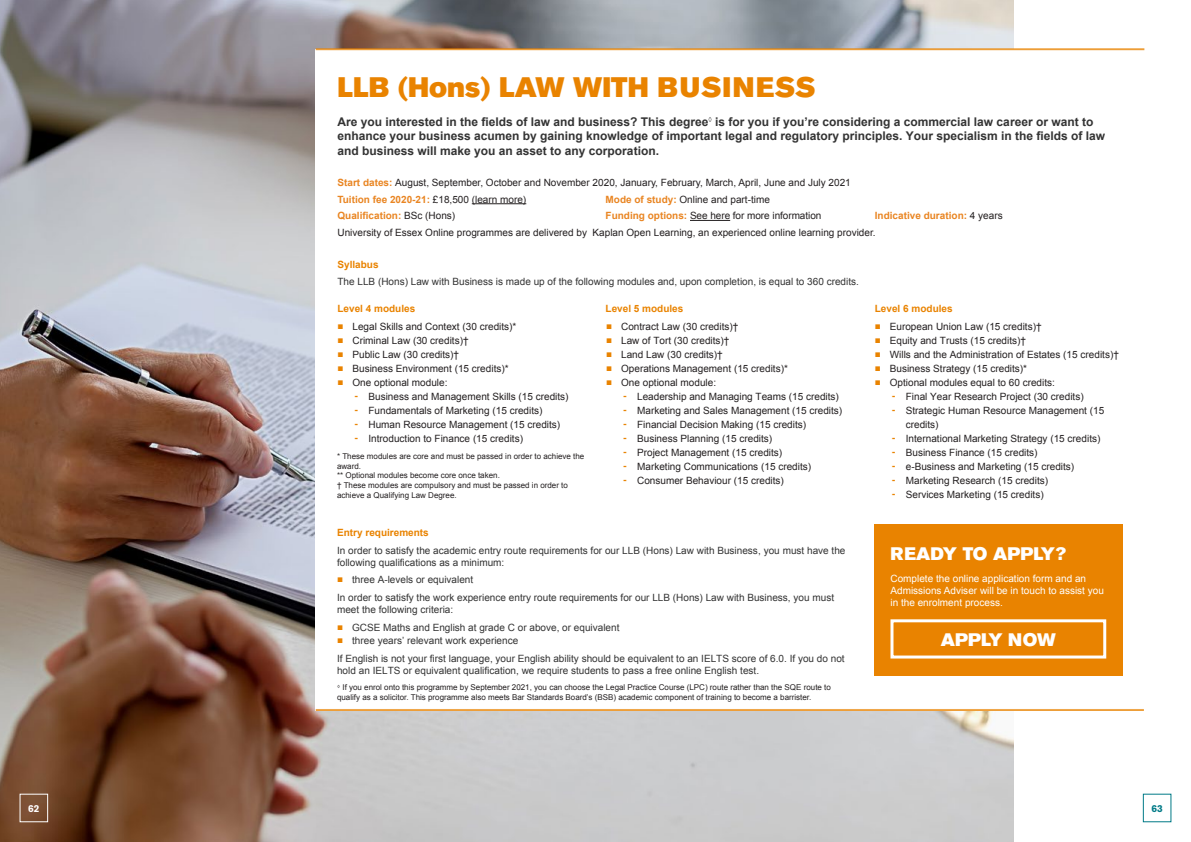
<style>
.page{position:relative;width:1191px;height:842px;background:#fff}
.page>*{position:absolute;margin:0;border:0;box-sizing:border-box;transform-origin:0 0}
.t1{font:28px "Akzidenz Grotesk BE Super";letter-spacing:.015em;color:#e98300}
.t2{font:18px "Akzidenz Grotesk BE Super";color:#fff}
.body{font:700 12px/14.4px "Arial";color:#333}
.t3{font:10px/14px "Arial";color:#231f20}
.t4{font:10px/12px "Arial";color:#333}
.t5{font:10px/12px "Arial";color:#fff}
.t6{font:700 10px "Arial";color:#e98522}
.t7{font:700 10px "Arial";color:#e98300}
.t8{font:700 10px "Akzidenz Grotesk BE";color:#fff}
.t9{font:700 10px "Akzidenz Grotesk BE";color:#007a87}
.t10{font:8px/9.6px "Arial";color:#231f20}
.s1{font-weight:700;color:#e98522}
.s2{font-weight:400;color:#231f20}
.s3{font-weight:700;color:#e98300}
</style>
<div class="page">
<img style="left:0;top:0;width:1013px;height:842px">
<div style="left:316px;top:49px;width:827px;height:662px;background:#fff"></div>
<hr style="left:316px;top:48px;width:828px;height:2px;background:#e98300">
<hr style="left:316px;top:709px;width:827px;height:2px;background:#e98300">
<div style="left:875px;top:524px;width:247px;height:151px;background:#e98300"></div>
<div style="left:890px;top:619px;width:216px;height:39px;border:3px solid #fff"></div>
<div style="left:20px;top:794px;width:28px;height:28px;border:1px solid #fff"></div>
<hr style="left:472px;top:203px;width:54px;height:1px;background:#231f20">
<hr style="left:690px;top:220px;width:40px;height:1px;background:#231f20">
<p class="t1" style="left:337px;top:71px;width:480px">LLB (Hons) LAW WITH BUSINESS</p>
<p class="body" style="left:337px;top:115px;width:769px">Are you interested in the fields of law and business? This degree<sup>◊</sup> is for you if you’re considering a commercial law career or want to enhance your business acumen by gaining knowledge of important legal and regulatory principles. Your specialism in the fields of law and business will make you an asset to any corporation.</p>
<p class="t3" style="left:337px;top:176px;width:515px"><span class="s1">Start dates:</span> August, September, October and November 2020, January, February, March, April, June and July 2021</p>
<p class="t6" style="left:337px;top:193px;width:190px">Tuition fee 2020-21: <span class="s2">£18,500 (learn more)</span></p>
<p class="t3" style="left:605px;top:192px;width:166px"><span class="s1">Mode of study:</span> Online and part-time</p>
<p class="t6" style="left:337px;top:209px;width:119px">Qualification: <span class="s2">BSc (Hons)</span></p>
<p class="t3" style="left:605px;top:209px;width:217px"><span class="s1">Funding options:</span> See here for more information</p>
<p class="t6" style="left:875px;top:209px;width:129px">Indicative duration: <span class="s2">4 years</span></p>
<p class="t3" style="left:337px;top:226px;width:540px">University of Essex Online programmes are delivered by Kaplan Open Learning, an experienced online learning provider.</p>
<p class="t7" style="left:337px;top:258px;width:43px">Syllabus</p>
<p class="t4" style="left:337px;top:276px;width:523px">The LLB (Hons) Law with Business is made up of the following modules and, upon completion, is equal to 360 credits.</p>
<p class="t7" style="left:337px;top:302px;width:79px">Level 4 modules</p>
<p class="t3" style="left:337px;top:319px;width:180px"><span class="s3">■</span> Legal Skills and Context (30 credits)*</p>
<p class="t3" style="left:337px;top:333px;width:133px"><span class="s3">■</span> Criminal Law (30 credits)†</p>
<p class="t3" style="left:337px;top:347px;width:123px"><span class="s3">■</span> Public Law (30 credits)†</p>
<p class="t3" style="left:337px;top:361px;width:173px"><span class="s3">■</span> Business Environment (15 credits)*</p>
<p class="t3" style="left:337px;top:375px;width:112px"><span class="s3">■</span> One optional module:</p>
<p class="t3" style="left:354px;top:389px;width:216px"><span class="s3">-</span> Business and Management Skills (15 credits)</p>
<p class="t3" style="left:354px;top:403px;width:189px"><span class="s3">-</span> Fundamentals of Marketing (15 credits)</p>
<p class="t3" style="left:354px;top:417px;width:207px"><span class="s3">-</span> Human Resource Management (15 credits)</p>
<p class="t3" style="left:354px;top:431px;width:170px"><span class="s3">-</span> Introduction to Finance (15 credits)</p>
<p class="t10" style="left:337px;top:452px;width:249px">* These modules are core and must be passed in order to achieve the award.</p>
<p class="t10" style="left:337px;top:471px;width:164px">** Optional modules become core once taken.</p>
<p class="t10" style="left:337px;top:480px;width:232px">† These modules are compulsory and must be passed in order to achieve a Qualifying Law Degree.</p>
<p class="t7" style="left:605px;top:302px;width:79px">Level 5 modules</p>
<p class="t3" style="left:606px;top:319px;width:134px"><span class="s3">■</span> Contract Law (30 credits)†</p>
<p class="t3" style="left:606px;top:333px;width:125px"><span class="s3">■</span> Law of Tort (30 credits)†</p>
<p class="t3" style="left:606px;top:347px;width:118px"><span class="s3">■</span> Land Law (30 credits)†</p>
<p class="t3" style="left:606px;top:361px;width:183px"><span class="s3">■</span> Operations Management (15 credits)*</p>
<p class="t3" style="left:606px;top:375px;width:112px"><span class="s3">■</span> One optional module:</p>
<p class="t3" style="left:623px;top:389px;width:217px"><span class="s3">-</span> Leadership and Managing Teams (15 credits)</p>
<p class="t3" style="left:623px;top:403px;width:221px"><span class="s3">-</span> Marketing and Sales Management (15 credits)</p>
<p class="t3" style="left:623px;top:417px;width:184px"><span class="s3">-</span> Financial Decision Making (15 credits)</p>
<p class="t3" style="left:623px;top:431px;width:151px"><span class="s3">-</span> Business Planning (15 credits)</p>
<p class="t3" style="left:623px;top:445px;width:161px"><span class="s3">-</span> Project Management (15 credits)</p>
<p class="t3" style="left:623px;top:459px;width:189px"><span class="s3">-</span> Marketing Communications (15 credits)</p>
<p class="t3" style="left:623px;top:473px;width:162px"><span class="s3">-</span> Consumer Behaviour (15 credits)</p>
<p class="t7" style="left:337px;top:526px;width:93px">Entry requirements</p>
<p class="t4" style="left:337px;top:544px;width:510px">In order to satisfy the academic entry route requirements for our LLB (Hons) Law with Business, you must have the following qualifications as a minimum:</p>
<p class="t4" style="left:337px;top:574px;width:138px"><span class="s3">■</span> three A-levels or equivalent</p>
<p class="t4" style="left:337px;top:592px;width:498px">In order to satisfy the work experience entry route requirements for our LLB (Hons) Law with Business, you must meet the following criteria:</p>
<p class="t4" style="left:337px;top:621px;width:284px"><span class="s3">■</span> GCSE Maths and English at grade C or above, or equivalent</p>
<p class="t4" style="left:337px;top:635px;width:183px"><span class="s3">■</span> three years’ relevant work experience</p>
<p class="t4" style="left:337px;top:653px;width:509px">If English is not your first language, your English ability should be equivalent to an IELTS score of 6.0. If you do not hold an IELTS or equivalent qualification, we require students to pass a free online English test.</p>
<p class="t10" style="left:337px;top:683px;width:495px"><sup>◊</sup> If you enrol onto this programme by September 2021, you can choose the Legal Practice Course (LPC) route rather than the SQE route to qualify as a solicitor. This programme also meets Bar Standards Board’s (BSB) academic component of training to become a barrister.</p>
<p class="t7" style="left:875px;top:302px;width:79px">Level 6 modules</p>
<p class="t3" style="left:875px;top:319px;width:168px"><span class="s3">■</span> European Union Law (15 credits)†</p>
<p class="t3" style="left:875px;top:333px;width:153px"><span class="s3">■</span> Equity and Trusts (15 credits)†</p>
<p class="t3" style="left:875px;top:347px;width:245px"><span class="s3">■</span> Wills and the Administration of Estates (15 credits)†</p>
<p class="t3" style="left:875px;top:361px;width:154px"><span class="s3">■</span> Business Strategy (15 credits)*</p>
<p class="t3" style="left:875px;top:375px;width:182px"><span class="s3">■</span> Optional modules equal to 60 credits:</p>
<p class="t3" style="left:892px;top:389px;width:193px"><span class="s3">-</span> Final Year Research Project (30 credits)</p>
<p class="t3" style="left:906px;top:403px;width:200px;text-indent:-14px"><span class="s3">-</span> Strategic Human Resource Management (15 credits)</p>
<p class="t3" style="left:892px;top:431px;width:210px"><span class="s3">-</span> International Marketing Strategy (15 credits)</p>
<p class="t3" style="left:892px;top:445px;width:147px"><span class="s3">-</span> Business Finance (15 credits)</p>
<p class="t3" style="left:892px;top:459px;width:184px"><span class="s3">-</span> e-Business and Marketing (15 credits)</p>
<p class="t3" style="left:892px;top:473px;width:158px"><span class="s3">-</span> Marketing Research (15 credits)</p>
<p class="t3" style="left:892px;top:487px;width:153px"><span class="s3">-</span> Services Marketing (15 credits)</p>
<p class="t2" style="left:890px;top:543px;width:177px">READY TO APPLY?</p>
<p class="t5" style="left:890px;top:572px;width:215px">Complete the online application form and an<br>Admissions Adviser will be in touch to assist you in the enrolment process.</p>
<p class="t2" style="left:940px;top:629px;width:117px">APPLY NOW</p>
<p class="t8" style="left:28px;top:802px;width:13px">62</p>
<p class="t9" style="left:1151px;top:802px;width:13px">63</p>
</div>
